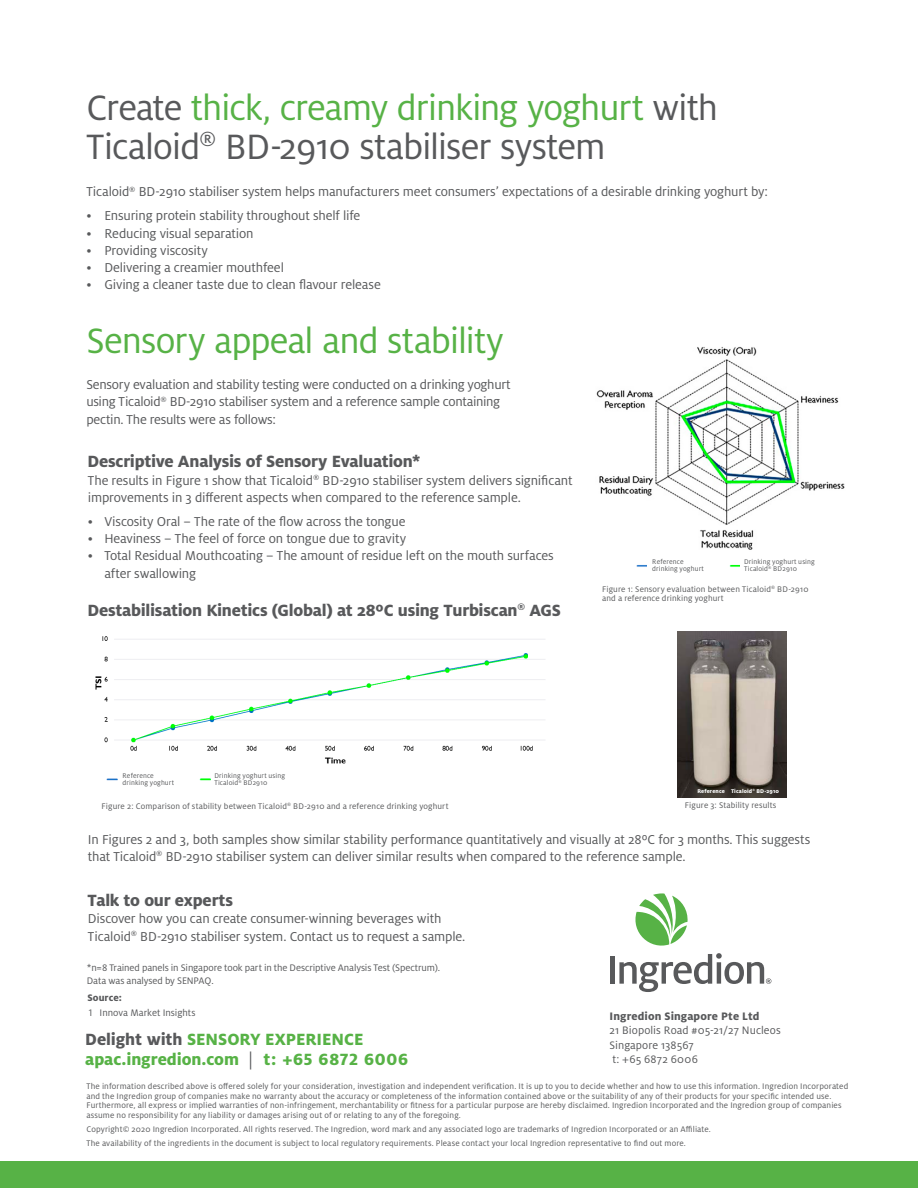
<style>
.page{position:relative;width:918px;height:1188px;background:#fff}
.page>*{position:absolute;margin:0;border:0;box-sizing:border-box;transform-origin:0 0}
.t1{font:39px/39px "Milo Pro";letter-spacing:-.03em;color:#58595b}
.t2{font:39px "Milo Pro";letter-spacing:-.025em;color:#57b246}
.t3{font:800 18px "Milo Pro";letter-spacing:-.015em;color:#58595b}
.t4{font:800 18px/19.5px "Milo Pro";color:#57b246}
.t5{font:14.25px/17.2px "Milo Pro";letter-spacing:-.015em;color:#58595b}
.t6{font:12px/14.4px "Milo Pro";letter-spacing:.01em;color:#58595b}
.t7{font:800 12px "Milo Pro";letter-spacing:.01em;color:#58595b}
.t8{font:10.5px/13.5px "Milo Pro";letter-spacing:-.01em;color:#58595b}
.t9{font:800 10.5px "Milo Pro";letter-spacing:.005em;color:#58595b}
.t10{font:9px/9.8px "Milo Pro";letter-spacing:.015em;color:#58595b}
.t11{font:7.5px/7.5px "Milo Pro";letter-spacing:.01em;color:#58595b}
.t12{font:800 6px "Milo Pro";letter-spacing:.02em;color:#fff}
.s1{color:#57b246}
.s2{color:#58595b}
.s3{font-weight:400;color:#58595b}
</style>
<div class="page">
<div style="left:0;top:1161px;width:918px;height:27px;background:#57b246"></div>
<img style="left:596px;top:346px;width:249px;height:204px">
<img style="left:95px;top:636px;width:450px;height:128px">
<div style="left:610px;top:956px;width:5px;height:28px;background:#58595b"></div>
<svg style="left:619px;top:893px;width:152px;height:99px"></svg>
<img style="left:636px;top:564px;width:104px;height:3px">
<div style="left:647px;top:561px;width:62px;height:15px;background:#fff"></div>
<img style="left:678px;top:632px;width:109px;height:166px">
<img style="left:106px;top:778px;width:105px;height:3px">
<div style="left:118px;top:775px;width:61px;height:14px;background:#fff"></div>
<h1 class="t1" style="left:86px;top:88px;width:633px">Create <span class="s1">thick, creamy drinking yoghurt</span> with<br>Ticaloid<sup>®</sup> BD-2910 stabiliser system</h1>
<h3 class="t5" style="left:86px;top:183px;width:683px">Ticaloid<sup>®</sup> BD-2910 stabiliser system helps manufacturers meet consumers’ expectations of a desirable drinking yoghurt by:</h3>
<h3 class="t5" style="left:86px;top:207px;width:275px">• Ensuring protein stability throughout shelf life</h3>
<h3 class="t5" style="left:86px;top:225px;width:169px">• Reducing visual separation</h3>
<h3 class="t5" style="left:86px;top:242px;width:123px">• Providing viscosity</h3>
<h3 class="t5" style="left:86px;top:259px;width:199px">• Delivering a creamier mouthfeel</h3>
<h3 class="t5" style="left:86px;top:276px;width:296px">• Giving a cleaner taste due to clean flavour release</h3>
<h1 class="t2" style="left:86px;top:319px;width:419px">Sensory appeal and stability</h1>
<h3 class="t5" style="left:86px;top:376px;width:426px">Sensory evaluation and stability testing were conducted on a drinking yoghurt using Ticaloid<sup>®</sup> BD-2910 stabiliser system and a reference sample containing pectin. The results were as follows:</h3>
<h2 class="t3" style="left:87px;top:451px;width:335px">Descriptive Analysis of Sensory Evaluation*</h2>
<h3 class="t5" style="left:88px;top:472px;width:486px">The results in Figure 1 show that Ticaloid<sup>®</sup> BD-2910 stabiliser system delivers significant improvements in 3 different aspects when compared to the reference sample.</h3>
<h3 class="t5" style="left:88px;top:513px;width:319px">• Viscosity Oral – The rate of the flow across the tongue</h3>
<h3 class="t5" style="left:88px;top:530px;width:320px">• Heaviness – The feel of force on tongue due to gravity</h3>
<h3 class="t5" style="left:104px;top:547px;width:451px;text-indent:-16px">• Total Residual Mouthcoating – The amount of residue left on the mouth surfaces after swallowing</h3>
<h2 class="t3" style="left:87px;top:599px;width:475px">Destabilisation Kinetics (Global) at 28ºC using Turbiscan<sup>®</sup> AGS</h2>
<p class="t11" style="left:652px;top:558px;width:53px">Reference drinking yoghurt</p>
<p class="t11" style="left:744px;top:558px;width:72px">Drinking yoghurt using<br>Ticaloid<sup>®</sup> BD2910</p>
<p class="t10" style="left:602px;top:584px;width:208px;line-height:9px">Figure 1: Sensory evaluation between Ticaloid<sup>®</sup> BD-2910 and a reference drinking yoghurt</p>
<p class="t11" style="left:123px;top:772px;width:53px">Reference drinking yoghurt</p>
<p class="t11" style="left:214px;top:772px;width:72px">Drinking yoghurt using<br>Ticaloid<sup>®</sup> BD2910</p>
<p class="t12" style="left:697px;top:787px;width:83px">Reference Ticaloid<sup>®</sup> BD-2910</p>
<p class="t10" style="left:102px;top:801px;width:348px">Figure 2: Comparison of stability between Ticaloid<sup>®</sup> BD-2910 and a reference drinking yoghurt</p>
<p class="t10" style="left:685px;top:800px;width:93px">Figure 3: Stability results</p>
<p class="t5" style="left:88px;top:831px;width:724px">In Figures 2 and 3, both samples show similar stability performance quantitatively and visually at 28ºC for 3 months. This suggests that Ticaloid<sup>®</sup> BD-2910 stabiliser system can deliver similar results when compared to the reference sample.</p>
<h2 class="t3" style="left:87px;top:890px;width:147px">Talk to our experts</h2>
<h3 class="t5" style="left:88px;top:910px;width:379px">Discover how you can create consumer-winning beverages with<br>Ticaloid<sup>®</sup> BD-2910 stabiliser system. Contact us to request a sample.</h3>
<p class="t8" style="left:87px;top:961px;width:355px">*n=8 Trained panels in Singapore took part in the Descriptive Analysis Test (Spectrum).<br>Data was analysed by SENPAQ.</p>
<p class="t9" style="left:87px;top:992px;width:36px">Source:</p>
<p class="t8" style="left:89px;top:1006px;width:108px">1 Innova Market Insights</p>
<h2 class="t4" style="left:85px;top:1030px;width:325px"><span class="s2">Delight with</span> SENSORY EXPERIENCE apac.ingredion.com <span class="s3">|</span> t: +65 6872 6006</h2>
<h3 class="t7" style="left:610px;top:1009px;width:151px">Ingredion Singapore Pte Ltd</h3>
<h3 class="t6" style="left:610px;top:1024px;width:173px">21 Biopolis Road #05-21/27 Nucleos<br>Singapore 138567<br>t: +65 6872 6006</h3>
<p class="t10" style="left:86px;top:1081px;width:763px">The information described above is offered solely for your consideration, investigation and independent verification. It is up to you to decide whether and how to use this information. Ingredion Incorporated and the Ingredion group of companies make no warranty about the accuracy or completeness of the information contained above or the suitability of any of their products for your specific intended use.<br>Furthermore, all express or implied warranties of non-infringement, merchantability or fitness for a particular purpose are hereby disclaimed. Ingredion Incorporated and the Ingredion group of companies assume no responsibility for any liability or damages arising out of or relating to any of the foregoing.</p>
<p class="t10" style="left:86px;top:1122px;width:626px;line-height:14.1px">Copyright© 2020 Ingredion Incorporated. All rights reserved. The Ingredion, word mark and any associated logo are trademarks of Ingredion Incorporated or an Affiliate.<br>The availability of the ingredients in the document is subject to local regulatory requirements. Please contact your local Ingredion representative to find out more.</p>
</div>
